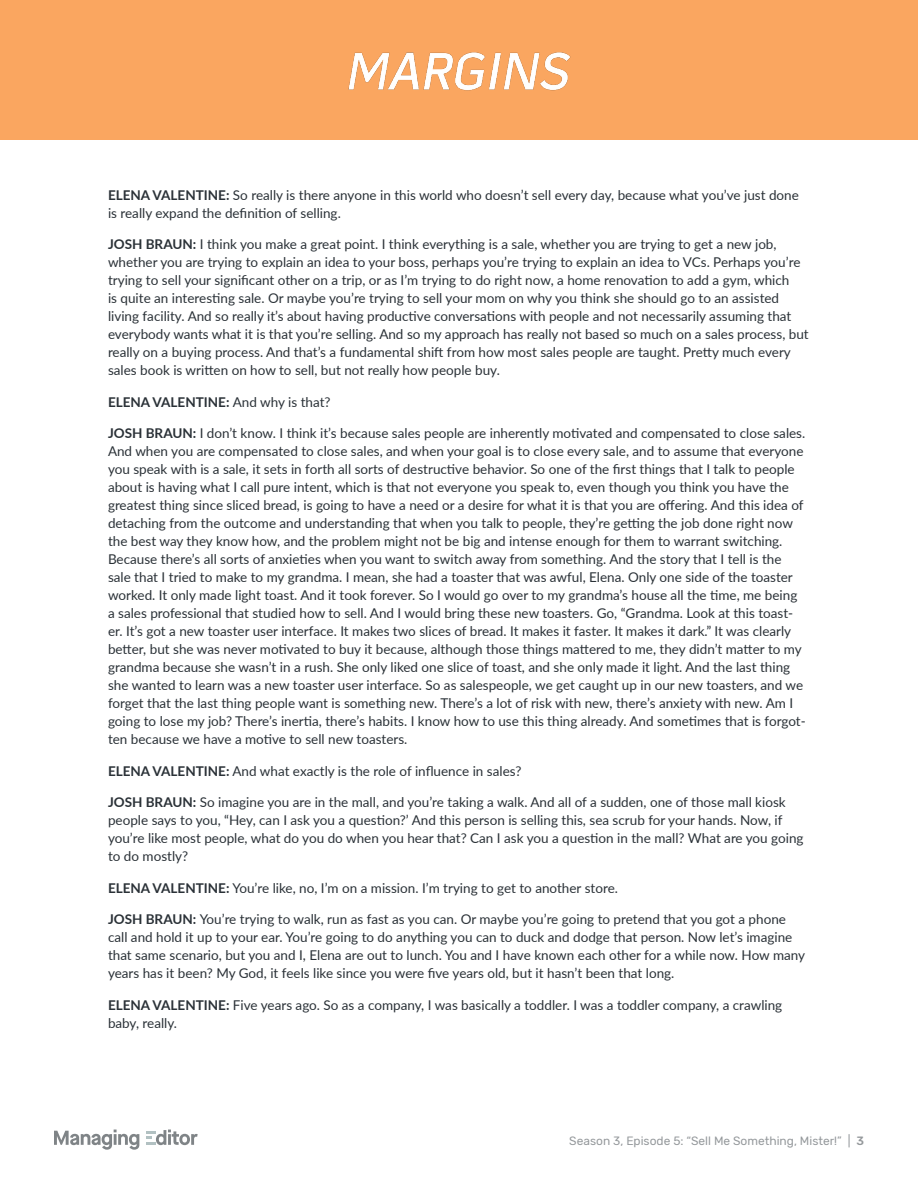
<style>
.page{position:relative;width:918px;height:1188px;background:#fff}
.page>*{position:absolute;margin:0;border:0;box-sizing:border-box;transform-origin:0 0}
.t1{font:13.5px/18px "Lato";color:#2a3137}
.t2{font:700 13.5px "Lato";color:#2a3137}
.t3{font:12px "Rubik";color:#94989b}
.s1{font-weight:700}
.s2{font-weight:400}
.s3{font-weight:500}
</style>
<div class="page">
<div style="left:0;top:0;width:918px;height:140px;background:#faa660"></div>
<img style="left:348px;top:52px;width:223px;height:39px">
<svg style="left:54px;top:1130px;width:85px;height:20px"></svg>
<svg style="left:146px;top:1130px;width:52px;height:15px"></svg>
<p class="t1" style="left:108px;top:185px;width:692px"><span class="s1">ELENA VALENTINE:</span> So really is there anyone in this world who doesn’t sell every day, because what you’ve just done is really expand the definition of selling.</p>
<p class="t1" style="left:108px;top:235px;width:702px"><span class="s1">JOSH BRAUN:</span> I think you make a great point. I think everything is a sale, whether you are trying to get a new job, whether you are trying to explain an idea to your boss, perhaps you’re trying to explain an idea to VCs. Perhaps you’re trying to sell your significant other on a trip, or as I’m trying to do right now, a home renovation to add a gym, which<br>is quite an interesting sale. Or maybe you’re trying to sell your mom on why you think she should go to an assisted living facility. And so really it’s about having productive conversations with people and not necessarily assuming that everybody wants what it is that you’re selling. And so my approach has really not based so much on a sales process, but really on a buying process. And that’s a fundamental shift from how most sales people are taught. Pretty much every sales book is written on how to sell, but not really how people buy.</p>
<p class="t2" style="left:108px;top:397px;width:224px">ELENA VALENTINE: <span class="s2">And why is that?</span></p>
<p class="t1" style="left:108px;top:424px;width:699px"><span class="s1">JOSH BRAUN:</span> I don’t know. I think it’s because sales people are inherently motivated and compensated to close sales.<br>And when you are compensated to close sales, and when your goal is to close every sale, and to assume that everyone you speak with is a sale, it sets in forth all sorts of destructive behavior. So one of the first things that I talk to people about is having what I call pure intent, which is that not everyone you speak to, even though you think you have the greatest thing since sliced bread, is going to have a need or a desire for what it is that you are offering. And this idea of detaching from the outcome and understanding that when you talk to people, they’re getting the job done right now the best way they know how, and the problem might not be big and intense enough for them to warrant switching.<br>Because there’s all sorts of anxieties when you want to switch away from something. And the story that I tell is the sale that I tried to make to my grandma. I mean, she had a toaster that was awful, Elena. Only one side of the toaster worked. It only made light toast. And it took forever. So I would go over to my grandma’s house all the time, me being a sales professional that studied how to sell. And I would bring these new toasters. Go, “Grandma. Look at this toast&shy;er. It’s got a new toaster user interface. It makes two slices of bread. It makes it faster. It makes it dark.” It was clearly better, but she was never motivated to buy it because, although those things mattered to me, they didn’t matter to my grandma because she wasn’t in a rush. She only liked one slice of toast, and she only made it light. And the last thing she wanted to learn was a new toaster user interface. So as salespeople, we get caught up in our new toasters, and we forget that the last thing people want is something new. There’s a lot of risk with new, there’s anxiety with new. Am I going to lose my job? There’s inertia, there’s habits. I know how to use this thing already. And sometimes that is forgot&shy;ten because we have a motive to sell new toasters.</p>
<p class="t1" style="left:108px;top:761px;width:415px"><span class="s1">ELENA VALENTINE:</span> And what exactly is the role of influence in sales?</p>
<p class="t1" style="left:108px;top:793px;width:697px"><span class="s1">JOSH BRAUN:</span> So imagine you are in the mall, and you’re taking a walk. And all of a sudden, one of those mall kiosk people says to you, “Hey, can I ask you a question?’ And this person is selling this, sea scrub for your hands. Now, if you’re like most people, what do you do when you hear that? Can I ask you a question in the mall? What are you going to do mostly?</p>
<p class="t1" style="left:108px;top:878px;width:511px"><span class="s1">ELENA VALENTINE:</span> You’re like, no, I’m on a mission. I’m trying to get to another store.</p>
<p class="t1" style="left:108px;top:910px;width:699px"><span class="s1">JOSH BRAUN:</span> You’re trying to walk, run as fast as you can. Or maybe you’re going to pretend that you got a phone call and hold it up to your ear. You’re going to do anything you can to duck and dodge that person. Now let’s imagine that same scenario, but you and I, Elena are out to lunch. You and I have known each other for a while now. How many years has it been? My God, it feels like since you were five years old, but it hasn’t been that long.</p>
<p class="t1" style="left:108px;top:995px;width:676px"><span class="s1">ELENA VALENTINE:</span> Five years ago. So as a company, I was basically a toddler. I was a toddler company, a crawling baby, really.</p>
<p class="t3" style="left:569px;top:1134px;width:296px">Season 3, Episode 5: “Sell Me Something, Mister!” | <span class="s3">3</span></p>
</div>
